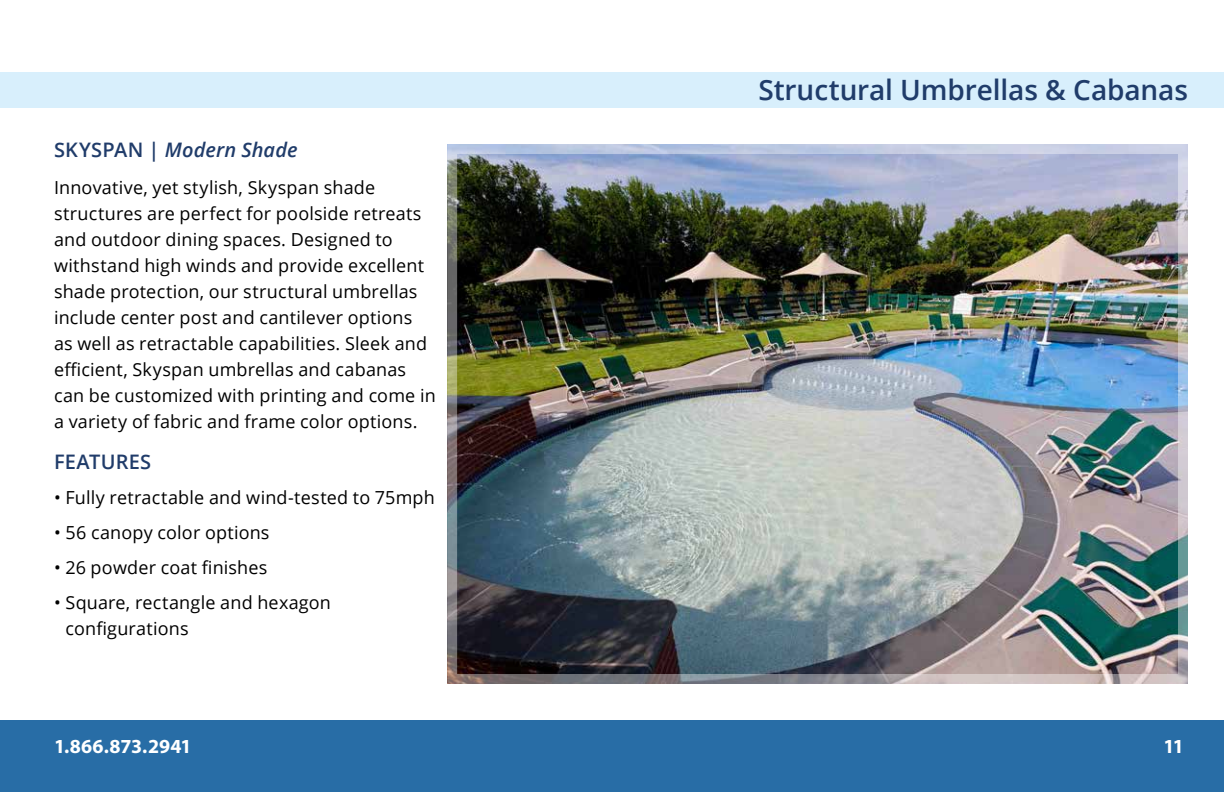
<style>
.page{position:relative;width:1224px;height:792px;background:#fff}
.page>*{position:absolute;margin:0;border:0;box-sizing:border-box;transform-origin:0 0}
.t1{font:600 28px "Open Sans";letter-spacing:-.005em;color:#203c6a}
.t2{font:italic 600 20px "Open Sans";letter-spacing:.005em;color:#203c6a}
.t3{font:700 20px "Myriad Pro";letter-spacing:-.005em;color:#fff}
.t4{font:600 20px "Open Sans";letter-spacing:.015em;color:#203c6a}
.t5{font:18px/26px "Open Sans";letter-spacing:.01em;color:#000}
.s1{font-style:normal}
</style>
<div class="page">
<div style="left:0;top:720px;width:1224px;height:72px;background:#286da6"></div>
<div style="left:0;top:72px;width:1224px;height:36px;background:#d8effc"></div>
<img style="left:458px;top:155px;width:719px;height:518px">
<div style="left:447px;top:144px;width:741px;height:540px;border:10px solid #fff"></div>
<p class="t2" style="left:54px;top:136px;width:245px"><span class="s1">SKYSPAN |</span> Modern Shade</p>
<p class="t5" style="left:54px;top:174px;width:383px">Innovative, yet stylish, Skyspan shade structures are perfect for poolside retreats and outdoor dining spaces. Designed to withstand high winds and provide excellent shade protection, our structural umbrellas include center post and cantilever options<br>as well as retractable capabilities. Sleek and efficient, Skyspan umbrellas and cabanas can be customized with printing and come in a variety of fabric and frame color options.</p>
<p class="t4" style="left:54px;top:448px;width:99px">FEATURES</p>
<p class="t5" style="left:54px;top:484px;width:382px">• Fully retractable and wind-tested to 75mph</p>
<p class="t5" style="left:54px;top:519px;width:217px">• 56 canopy color options</p>
<p class="t5" style="left:54px;top:554px;width:215px">• 26 powder coat finishes</p>
<p class="t5" style="left:65px;top:589px;width:267px;text-indent:-11px">• Square, rectangle and hexagon configurations</p>
<h1 class="t1" style="left:759px;top:71px;width:431px">Structural Umbrellas &amp; Cabanas</h1>
<p class="t3" style="left:54px;top:733px;width:139px">1.866.873.2941</p>
<p class="t3" style="left:1163px;top:733px;width:22px">11</p>
</div>
